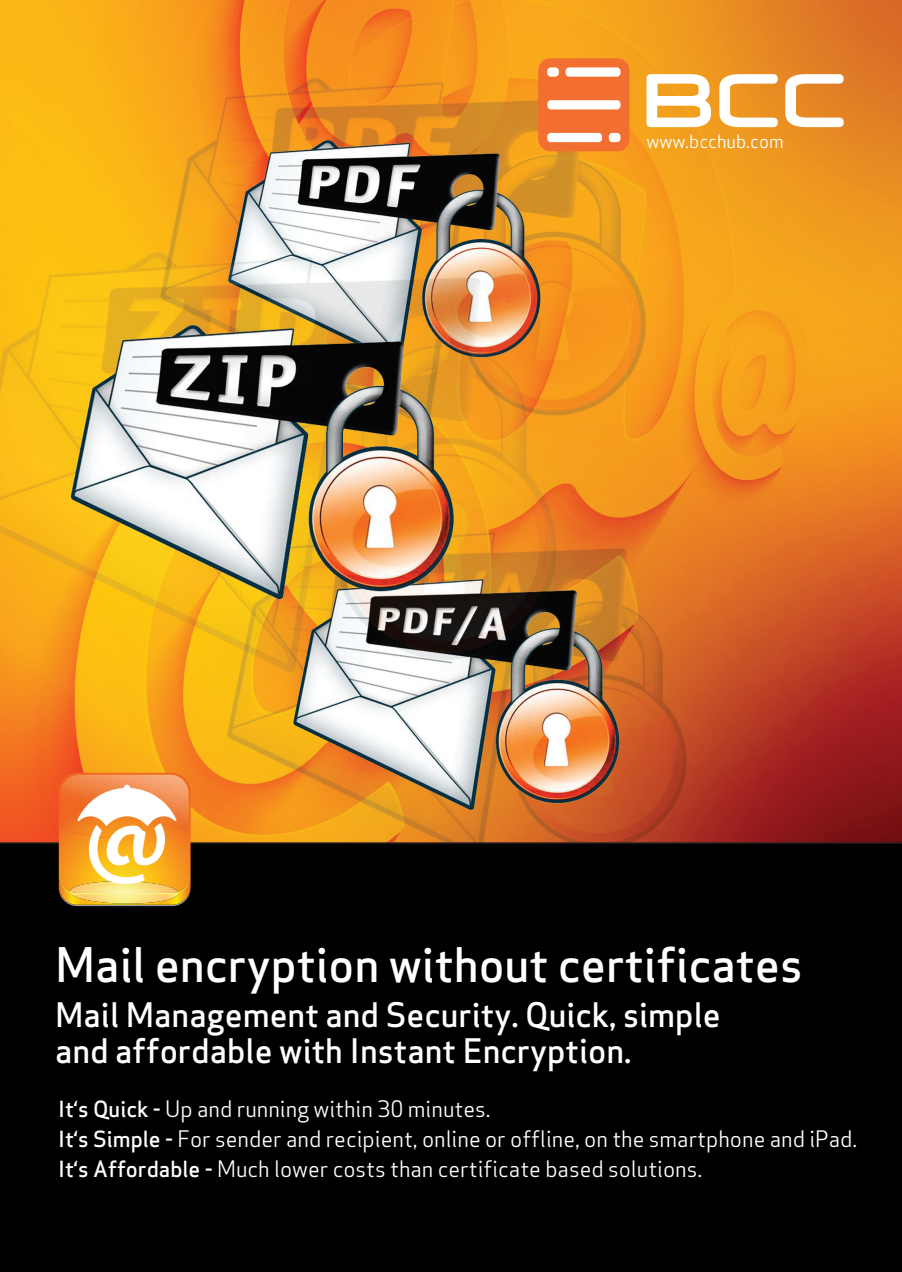
<style>
.page{position:relative;width:902px;height:1272px;background:#fff}
.page>*{position:absolute;margin:0;border:0;box-sizing:border-box;transform-origin:0 0}
.t1{font:46.5px "Apex Sans Medium T";color:#fff}
.t2{font:33px/36px "Apex Sans Medium T";color:#fff}
.t3{font:21.75px/30px "Apex Sans";color:#fff}
.t4{font:18px "Apex Sans Book T";color:#fff}
.s1{font-family:"Apex Sans Medium T"}
</style>
<div class="page">
<img style="left:0;top:0;width:901px;height:842px">
<div style="left:0;top:842px;width:901px;height:429px;background:#000"></div>
<svg style="left:646px;top:74px;width:65px;height:53px"></svg>
<svg style="left:719px;top:74px;width:58px;height:53px"></svg>
<svg style="left:785px;top:74px;width:58px;height:53px"></svg>
<svg style="left:538px;top:58px;width:91px;height:93px"></svg>
<svg style="left:59px;top:772px;width:131px;height:134px"></svg>
<p class="t4" style="left:646px;top:130px;width:139px">www.bcchub.com</p>
<h1 class="t1" style="left:55px;top:934px;width:749px">Mail encryption without certificates</h1>
<h2 class="t2" style="left:55px;top:996px;width:667px">Mail Management and Security. Quick, simple and affordable with Instant Encryption.</h2>
<p class="t3" style="left:58px;top:1091px;width:800px"><span class="s1">It‘s Quick -</span> Up and running within 30 minutes.<br><span class="s1">It‘s Simple -</span> For sender and recipient, online or offline, on the smartphone and iPad.<br><span class="s1">It‘s Affordable -</span> Much lower costs than certificate based solutions.</p>
</div>
